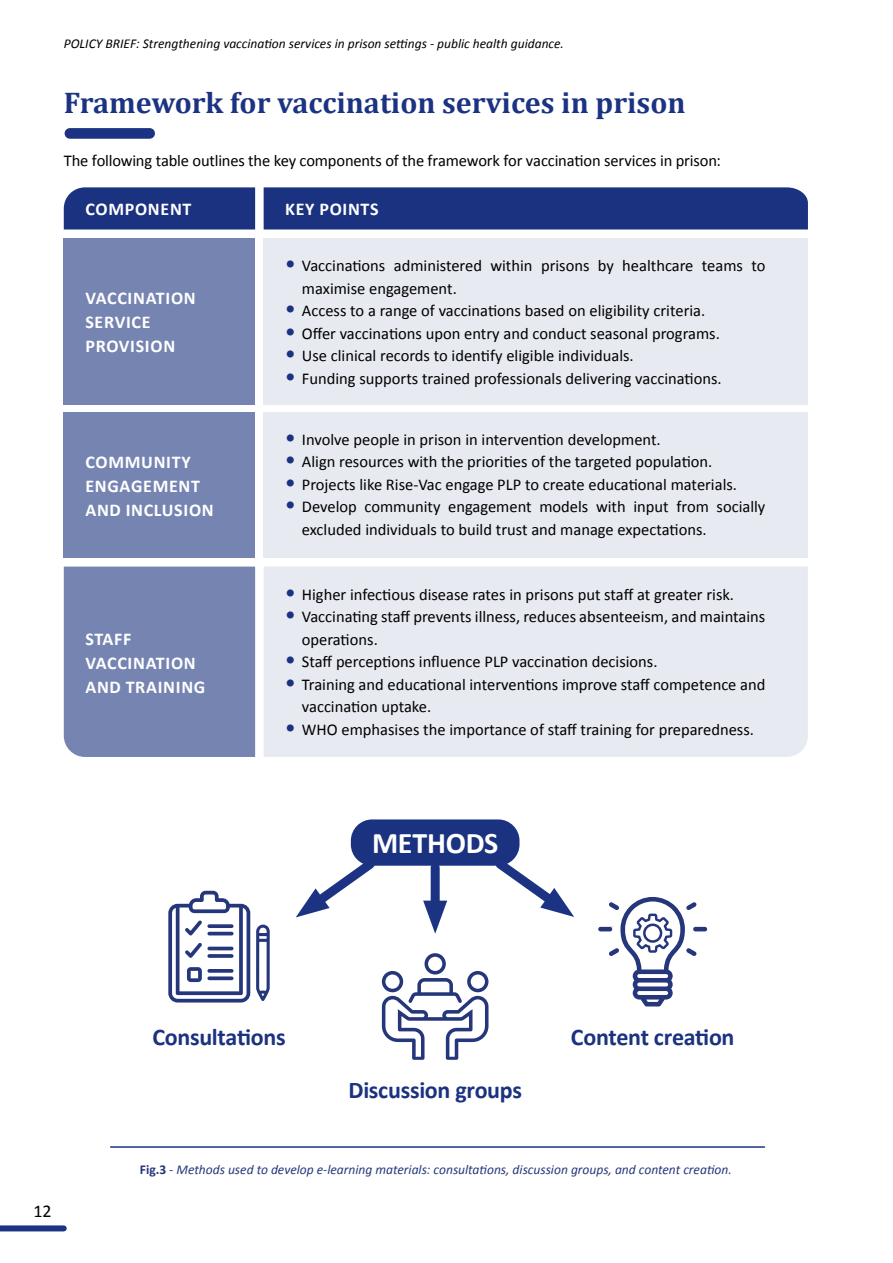
<style>
.page{position:relative;width:893px;height:1263px;background:#fff}
.page>*{position:absolute;margin:0;border:0;box-sizing:border-box;transform-origin:0 0}
.t1{font:700 30px "Cambria";color:#1b3382}
.t2{font:700 30px "Calibri";letter-spacing:-.01em;color:#fff}
.t3{font:700 24px "Calibri";letter-spacing:-.01em;color:#1b3280}
.t4{font:700 18px/24px "Calibri";letter-spacing:.04em;color:#fff}
.t5{font:18px "Calibri";color:#000}
.t6{font:16.5px/22.5px "Calibri";color:#000}
.t7{font:italic 13.5px "Calibri";color:#25377a}
.t8{font:italic 13.5px "Calibri";color:#000}
.s1{font-size:22.5px;color:#1b3280}
.s2{font-weight:700;font-style:normal}
</style>
<div class="page">
<div style="left:0;top:1225px;width:64px;height:6px;background:#1b3382"></div>
<div style="left:65px;top:128px;width:90px;height:11px;background:#1b3382;border-radius:5px"></div>
<div style="left:351px;top:819px;width:168px;height:47px;background:#1b3280;border-radius:21px"></div>
<svg style="left:296px;top:851px;width:87px;height:67px"></svg>
<svg style="left:488px;top:851px;width:86px;height:66px"></svg>
<div style="left:431px;top:867px;width:9px;height:47px;background:#1b3382"></div>
<svg style="left:423px;top:900px;width:24px;height:34px"></svg>
<svg style="left:168px;top:891px;width:82px;height:111px"></svg>
<svg style="left:256px;top:924px;width:14px;height:77px"></svg>
<svg style="left:382px;top:953px;width:106px;height:107px"></svg>
<svg style="left:598px;top:897px;width:109px;height:109px"></svg>
<hr style="left:111px;top:1146px;width:653px;height:2px;background:#1b3280">
<div style="left:64px;top:238px;width:191px;height:166px;background:#7684b2"></div>
<div style="left:64px;top:413px;width:191px;height:145px;background:#7684b2"></div>
<div style="left:64px;top:187px;width:191px;height:42px;background:#1b3280"></div>
<div style="left:264px;top:187px;width:544px;height:42px;background:#1b3280"></div>
<div style="left:264px;top:238px;width:544px;height:166px;background:#e8eaf2"></div>
<div style="left:264px;top:413px;width:544px;height:145px;background:#e8eaf2"></div>
<div style="left:64px;top:567px;width:191px;height:190px;background:#7684b2"></div>
<div style="left:264px;top:567px;width:544px;height:190px;background:#e8eaf2"></div>
<p class="t8" style="left:64px;top:35px;width:502px">POLICY BRIEF: Strengthening vaccination services in prison settings - public health guidance.</p>
<h1 class="t1" style="left:64px;top:85px;width:623px">Framework for vaccination services in prison</h1>
<p class="t6" style="left:64px;top:148px;width:659px">The following table outlines the key components of the framework for vaccination services in prison:</p>
<p class="t4" style="left:85px;top:196px;width:108px">COMPONENT</p>
<p class="t4" style="left:285px;top:196px;width:95px">KEY POINTS</p>
<p class="t4" style="left:85px;top:285px;width:112px">VACCINATION<br>SERVICE<br>PROVISION</p>
<p class="t4" style="left:85px;top:449px;width:130px">COMMUNITY<br>ENGAGEMENT<br>AND INCLUSION</p>
<p class="t4" style="left:85px;top:626px;width:121px">STAFF<br>VACCINATION<br>AND TRAINING</p>
<p class="t6" style="left:302px;top:254px;width:465px;text-indent:-17px"><span class="s1">•</span> Vaccinations administered within prisons by healthcare teams to maximise engagement.</p>
<p class="t6" style="left:285px;top:299px;width:422px"><span class="s1">•</span> Access to a range of vaccinations based on eligibility criteria.</p>
<p class="t6" style="left:285px;top:321px;width:436px"><span class="s1">•</span> Offer vaccinations upon entry and conduct seasonal programs.</p>
<p class="t6" style="left:285px;top:344px;width:350px"><span class="s1">•</span> Use clinical records to identify eligible individuals.</p>
<p class="t6" style="left:285px;top:366px;width:438px"><span class="s1">•</span> Funding supports trained professionals delivering vaccinations.</p>
<p class="t6" style="left:285px;top:427px;width:377px"><span class="s1">•</span> Involve people in prison in intervention development.</p>
<p class="t6" style="left:285px;top:450px;width:429px"><span class="s1">•</span> Align resources with the priorities of the targeted population.</p>
<p class="t6" style="left:285px;top:472px;width:454px"><span class="s1">•</span> Projects like Rise-Vac engage PLP to create educational materials.</p>
<p class="t6" style="left:302px;top:495px;width:465px;text-indent:-17px"><span class="s1">•</span> Develop community engagement models with input from socially excluded individuals to build trust and manage expectations.</p>
<p class="t6" style="left:285px;top:582px;width:451px"><span class="s1">•</span> Higher infectious disease rates in prisons put staff at greater risk.</p>
<p class="t6" style="left:302px;top:605px;width:465px;text-indent:-17px"><span class="s1">•</span> Vaccinating staff prevents illness, reduces absenteeism, and maintains operations.</p>
<p class="t6" style="left:285px;top:650px;width:374px"><span class="s1">•</span> Staff perceptions influence PLP vaccination decisions.</p>
<p class="t6" style="left:302px;top:672px;width:465px;text-indent:-17px"><span class="s1">•</span> Training and educational interventions improve staff competence and vaccination uptake.</p>
<p class="t6" style="left:285px;top:717px;width:471px"><span class="s1">•</span> WHO emphasises the importance of staff training for preparedness.</p>
<h1 class="t2" style="left:372px;top:824px;width:128px">METHODS</h1>
<p class="t5" style="left:33px;top:1199px;width:20px">12</p>
<h2 class="t3" style="left:152px;top:1022px;width:135px">Consultations</h2>
<h2 class="t3" style="left:348px;top:1075px;width:175px">Discussion groups</h2>
<h2 class="t3" style="left:571px;top:1022px;width:165px">Content creation</h2>
<p class="t7" style="left:140px;top:1161px;width:593px"><span class="s2">Fig.3</span> - Methods used to develop e-learning materials: consultations, discussion groups, and content creation.</p>
</div>
